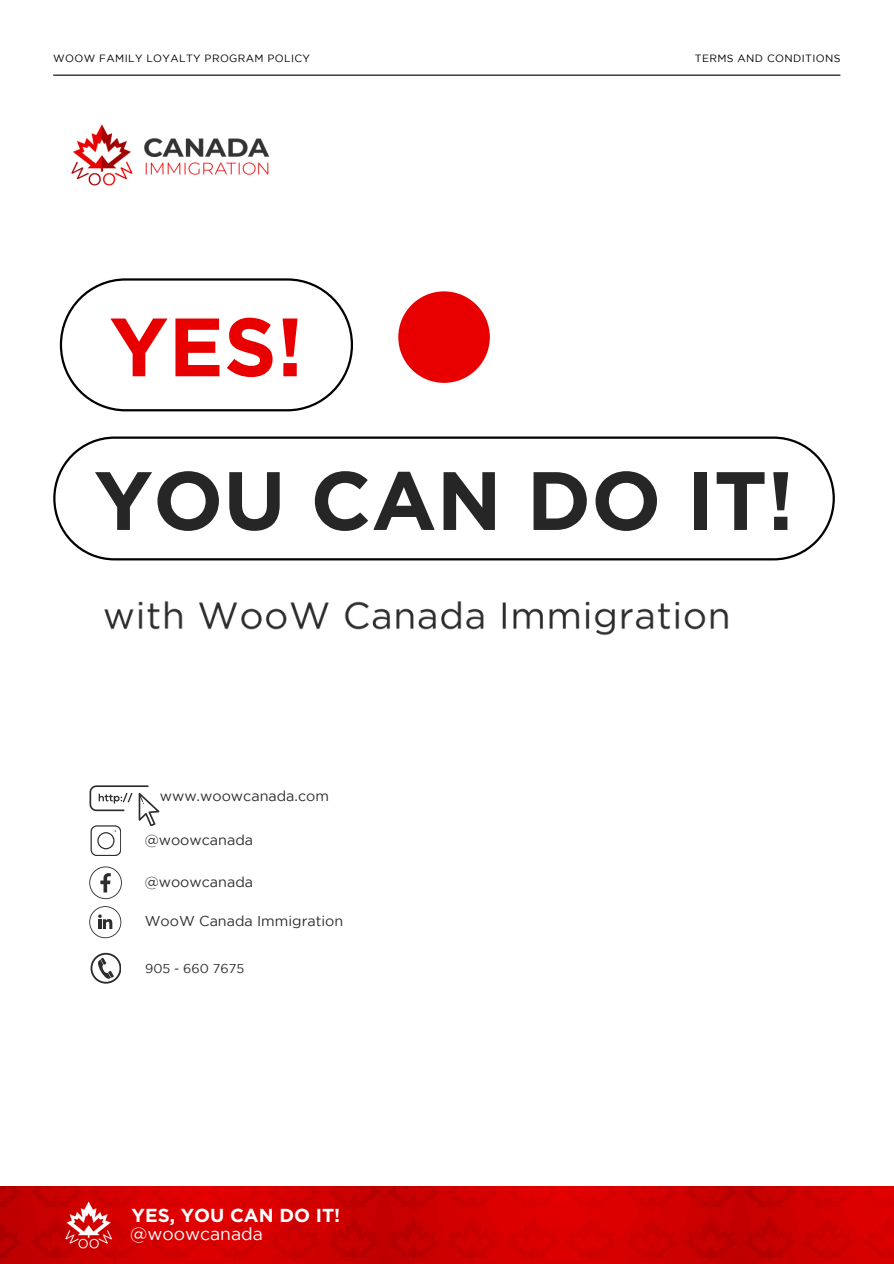
<style>
.page{position:relative;width:894px;height:1264px;background:#fff}
.page>*{position:absolute;margin:0;border:0;box-sizing:border-box;transform-origin:0 0}
.t1{font:700 82.5px "Gotham";color:#262626}
.t2{font:700 82.5px "Gotham";color:#e80000}
.t3{font:700 18.75px "Gotham";color:#fff}
.t4{font:17.55px "Gotham";color:#fff}
.t5{font:14.25px "Gotham";color:#2d2d2d}
.t6{font:12.75px "Gotham";color:#2d2d2d}
.t7{font:10.5px "Gotham";letter-spacing:.035em;color:#000}
</style>
<div class="page">
<img style="left:0;top:1186px;width:893px;height:77px">
<img style="left:57px;top:1195px;width:64px;height:58px">
<hr style="left:53px;top:75px;width:787px;height:1px;background:#000">
<img style="left:71px;top:124px;width:199px;height:62px">
<svg style="left:60px;top:278px;width:292px;height:133px"></svg>
<svg style="left:53px;top:436px;width:781px;height:124px"></svg>
<img style="left:104px;top:601px;width:625px;height:35px">
<div style="left:398px;top:291px;width:91px;height:92px;background:#e80000;border-radius:50%"></div>
<svg style="left:89px;top:785px;width:70px;height:70px"></svg>
<svg style="left:89px;top:866px;width:33px;height:33px"></svg>
<svg style="left:89px;top:906px;width:32px;height:32px"></svg>
<svg style="left:90px;top:952px;width:31px;height:31px"></svg>
<p class="t7" style="left:53px;top:54px;width:258px">WOOW FAMILY LOYALTY PROGRAM POLICY</p>
<h4 class="t7" style="left:694px;top:54px;width:147px">TERMS AND CONDITIONS</h4>
<h4 class="t2" style="left:109px;top:299px;width:195px">YES!</h4>
<p class="t1" style="left:94px;top:453px;width:701px">YOU CAN DO IT!</p>
<p class="t5" style="left:160px;top:790px;width:171px">www.woowcanada.com</p>
<h4 class="t5" style="left:145px;top:834px;width:110px">@woowcanada</h4>
<p class="t5" style="left:145px;top:876px;width:110px">@woowcanada</p>
<h5 class="t5" style="left:145px;top:915px;width:200px">WooW Canada Immigration</h5>
<p class="t6" style="left:145px;top:963px;width:100px">905 - 660 7675</p>
<h1 class="t3" style="left:132px;top:1204px;width:210px">YES, YOU CAN DO IT!</h1>
<p class="t4" style="left:130px;top:1227px;width:134px">@woowcanada</p>
</div>
